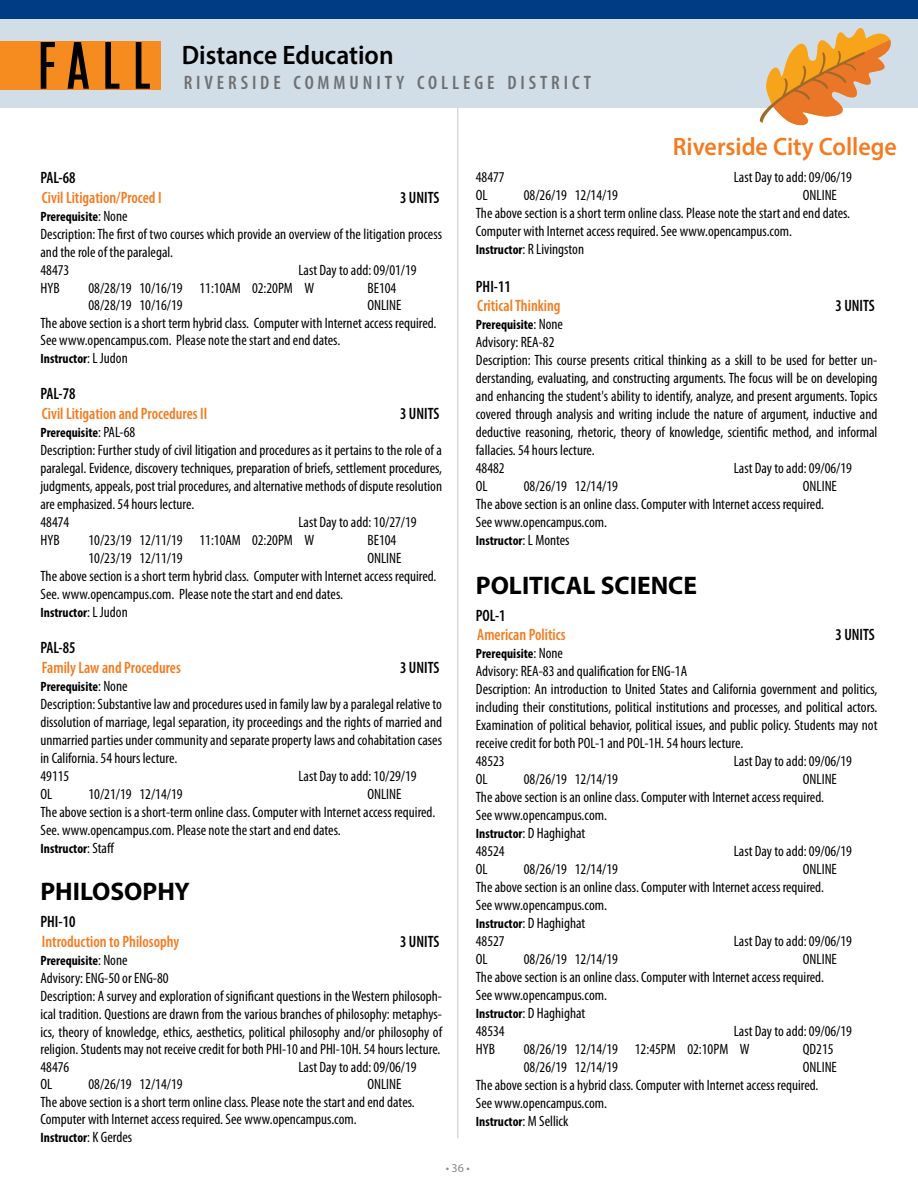
<style>
.page{position:relative;width:918px;height:1188px;background:#fff}
.page>*{position:absolute;margin:0;border:0;box-sizing:border-box;transform-origin:0 0}
.t1{font:600 26.85px "Myriad Pro";color:#000;scale:.95 1}
.t2{font:700 25.5px "Myriad Pro";color:#000}
.t3{font:600 25.2px "Myriad Pro";color:#f47b20;scale:.95 1}
.t4{font:600 condensed 19.5px "Myriad Pro";letter-spacing:.2em;color:#6f7073}
.t5{font:600 condensed 16.5px "Myriad Pro";color:#f47b20;scale:.95 1}
.t6{font:600 condensed 16.5px "Myriad Pro";color:#000;scale:.95 1}
.t7{font:condensed 15px/18px "Myriad Pro";color:#000}
.t8{font:700 condensed 13.5px "Myriad Pro";color:#000}
.t9{font:12px "Myriad Pro";color:#888a8c}
.s1{font-weight:400;font-size:15px}
.s2{font-weight:700;font-size:13.5px}
</style>
<div class="page">
<hr style="left:457px;top:84px;width:1px;height:1054px;background:#c7c8ca">
<div style="left:0;top:0;width:918px;height:108px;background:#d1dee7"></div>
<div style="left:0;top:0;width:918px;height:18px;background:#003c83"></div>
<svg style="left:760px;top:28px;width:131px;height:98px"></svg>
<div style="left:0;top:41px;width:160px;height:48px;background:#f68b1f"></div>
<svg style="left:41px;top:42px;width:109px;height:47px"></svg>
<h1 class="t1" style="left:182px;top:38px;width:225px">Distance Education</h1>
<h3 class="t4" style="left:184px;top:71px;width:409px">RIVERSIDE COMMUNITY COLLEGE DISTRICT</h3>
<h3 class="t3" style="left:673px;top:131px;width:237px">Riverside City College</h3>
<p class="t6" style="left:40px;top:167px;width:38px">PAL-68</p>
<p class="t5" style="left:42px;top:187px;width:127px">Civil Litigation/Proced I</p>
<p class="t6" style="left:400px;top:187px;width:43px">3 UNITS</p>
<p class="t8" style="left:40px;top:208px;width:89px">Prerequisite<span class="s1">: None</span></p>
<p class="t7" style="left:41px;top:225px;width:403px">Description: The first of two courses which provide an overview of the litigation process and the role of the paralegal.<br>48473</p>
<p class="t7" style="left:299px;top:261px;width:120px">Last Day to add: 09/01/19</p>
<p class="t7" style="left:41px;top:279px;width:21px">HYB</p>
<p class="t7" style="left:89px;top:279px;width:227px">08/28/19 10/16/19 11:10AM 02:20PM W</p>
<p class="t7" style="left:368px;top:279px;width:30px">BE104</p>
<p class="t7" style="left:89px;top:296px;width:96px">08/28/19 10/16/19</p>
<p class="t7" style="left:41px;top:296px;width:397px;line-height:17.5px;text-indent:327px">ONLINE<br>The above section is a short term hybrid class. Computer with Internet access required.<br>See www.opencampus.com. Please note the start and end dates.</p>
<p class="t8" style="left:40px;top:350px;width:89px">Instructor<span class="s1">: L Judon</span></p>
<p class="t6" style="left:40px;top:384px;width:38px">PAL-78</p>
<p class="t5" style="left:42px;top:403px;width:176px">Civil Litigation and Procedures II</p>
<p class="t6" style="left:400px;top:403px;width:43px">3 UNITS</p>
<p class="t8" style="left:40px;top:424px;width:96px">Prerequisite<span class="s1">: PAL-68</span></p>
<p class="t7" style="left:41px;top:441px;width:403px">Description: Further study of civil litigation and procedures as it pertains to the role of a paralegal. Evidence, discovery techniques, preparation of briefs, settlement procedures, judgments, appeals, post trial procedures, and alternative methods of dispute resolution are emphasized. 54 hours lecture.<br>48474</p>
<p class="t7" style="left:299px;top:513px;width:120px">Last Day to add: 10/27/19</p>
<p class="t7" style="left:41px;top:531px;width:21px">HYB</p>
<p class="t7" style="left:89px;top:531px;width:227px">10/23/19 12/11/19 11:10AM 02:20PM W</p>
<p class="t7" style="left:368px;top:531px;width:30px">BE104</p>
<p class="t7" style="left:89px;top:549px;width:96px">10/23/19 12/11/19</p>
<p class="t7" style="left:41px;top:549px;width:397px;text-indent:327px">ONLINE<br>The above section is a short term hybrid class. Computer with Internet access required.<br>See. www.opencampus.com. Please note the start and end dates.</p>
<p class="t8" style="left:40px;top:604px;width:89px">Instructor<span class="s1">: L Judon</span></p>
<p class="t6" style="left:40px;top:638px;width:38px">PAL-85</p>
<p class="t5" style="left:42px;top:658px;width:148px">Family Law and Procedures</p>
<p class="t6" style="left:400px;top:658px;width:43px">3 UNITS</p>
<p class="t8" style="left:40px;top:678px;width:89px">Prerequisite<span class="s1">: None</span></p>
<p class="t7" style="left:41px;top:695px;width:403px">Description: Substantive law and procedures used in family law by a paralegal relative to dissolution of marriage, legal separation, ity proceedings and the rights of married and unmarried parties under community and separate property laws and cohabitation cases in California. 54 hours lecture.<br>49115</p>
<p class="t7" style="left:299px;top:767px;width:120px">Last Day to add: 10/29/19</p>
<p class="t7" style="left:41px;top:785px;width:396px;text-indent:327px">ONLINE<br>The above section is a short-term online class. Computer with Internet access required.<br>See. www.opencampus.com. Please note the start and end dates.</p>
<p class="t8" style="left:40px;top:840px;width:75px">Instructor<span class="s1">: Staff</span></p>
<h2 class="t2" style="left:40px;top:875px;width:151px">PHILOSOPHY</h2>
<p class="t6" style="left:40px;top:911px;width:38px">PHI-10</p>
<p class="t5" style="left:42px;top:931px;width:146px">Introduction to Philosophy</p>
<p class="t6" style="left:400px;top:931px;width:43px">3 UNITS</p>
<p class="t8" style="left:40px;top:952px;width:89px">Prerequisite<span class="s1">: None</span></p>
<p class="t7" style="left:41px;top:969px;width:403px">Advisory: ENG-50 or ENG-80<br>Description: A survey and exploration of significant questions in the Western philosoph&shy;ical tradition. Questions are drawn from the various branches of philosophy: metaphys&shy;ics, theory of knowledge, ethics, aesthetics, political philosophy and/or philosophy of religion. Students may not receive credit for both PHI-10 and PHI-10H. 54 hours lecture.<br>48476</p>
<p class="t7" style="left:41px;top:785px;width:13px">OL</p>
<p class="t7" style="left:89px;top:785px;width:96px">10/21/19 12/14/19</p>
<p class="t7" style="left:299px;top:1058px;width:120px">Last Day to add: 09/06/19</p>
<p class="t7" style="left:41px;top:1075px;width:376px;line-height:17.5px;text-indent:327px">ONLINE<br>The above section is a short term online class. Please note the start and end dates.<br>Computer with Internet access required. See www.opencampus.com.</p>
<p class="t8" style="left:40px;top:1129px;width:93px">Instructor<span class="s1">: K Gerdes</span></p>
<p class="t7" style="left:41px;top:1075px;width:13px">OL</p>
<p class="t7" style="left:89px;top:1075px;width:96px">08/26/19 12/14/19</p>
<p class="t7" style="left:476px;top:168px;width:30px">48477</p>
<p class="t7" style="left:734px;top:168px;width:120px">Last Day to add: 09/06/19</p>
<p class="t7" style="left:476px;top:186px;width:13px">OL</p>
<p class="t7" style="left:524px;top:186px;width:96px">08/26/19 12/14/19</p>
<p class="t7" style="left:476px;top:186px;width:376px;text-indent:327px">ONLINE The above section is a short term online class. Please note the start and end dates.<br>Computer with Internet access required. See www.opencampus.com.<br><span class="s2">Instructor</span>: R Livingston</p>
<p class="t6" style="left:476px;top:276px;width:38px">PHI-11</p>
<p class="t5" style="left:477px;top:296px;width:89px">Critical Thinking</p>
<p class="t6" style="left:835px;top:296px;width:43px">3 UNITS</p>
<p class="t8" style="left:476px;top:317px;width:89px">Prerequisite<span class="s1">: None</span></p>
<p class="t7" style="left:476px;top:333px;width:403px">Advisory: REA-82<br>Description: This course presents critical thinking as a skill to be used for better un&shy;derstanding, evaluating, and constructing arguments. The focus will be on developing and enhancing the student's ability to identify, analyze, and present arguments. Topics covered through analysis and writing include the nature of argument, inductive and deductive reasoning, rhetoric, theory of knowledge, scientific method, and informal fallacies. 54 hours lecture.<br>48482</p>
<p class="t7" style="left:734px;top:459px;width:120px">Last Day to add: 09/06/19</p>
<p class="t7" style="left:476px;top:477px;width:363px;text-indent:327px">ONLINE<br>The above section is an online class. Computer with Internet access required.<br>See www.opencampus.com.</p>
<p class="t8" style="left:476px;top:533px;width:95px">Instructor<span class="s1">: L Montes</span></p>
<h2 class="t2" style="left:476px;top:569px;width:223px">POLITICAL SCIENCE</h2>
<p class="t6" style="left:476px;top:605px;width:33px">POL-1</p>
<p class="t5" style="left:477px;top:625px;width:94px">American Politics</p>
<p class="t6" style="left:835px;top:625px;width:43px">3 UNITS</p>
<p class="t8" style="left:476px;top:646px;width:89px">Prerequisite<span class="s1">: None</span></p>
<p class="t7" style="left:476px;top:662px;width:403px">Advisory: REA-83 and qualification for ENG-1A<br>Description: An introduction to United States and California government and politics, including their constitutions, political institutions and processes, and political actors.<br>Examination of political behavior, political issues, and public policy. Students may not receive credit for both POL-1 and POL-1H. 54 hours lecture.<br>48523</p>
<p class="t7" style="left:476px;top:477px;width:13px">OL</p>
<p class="t7" style="left:524px;top:477px;width:96px">08/26/19 12/14/19</p>
<p class="t7" style="left:734px;top:752px;width:120px">Last Day to add: 09/06/19</p>
<p class="t7" style="left:476px;top:770px;width:363px;text-indent:327px">ONLINE<br>The above section is an online class. Computer with Internet access required.<br>See www.opencampus.com.<br><span class="s2">Instructor</span>: D Haghighat<br>48524</p>
<p class="t7" style="left:476px;top:770px;width:13px">OL</p>
<p class="t7" style="left:524px;top:770px;width:96px">08/26/19 12/14/19</p>
<p class="t7" style="left:734px;top:842px;width:120px">Last Day to add: 09/06/19</p>
<p class="t7" style="left:476px;top:860px;width:363px;text-indent:327px">ONLINE<br>The above section is an online class. Computer with Internet access required.<br>See www.opencampus.com.<br><span class="s2">Instructor</span>: D Haghighat<br>48527</p>
<p class="t7" style="left:476px;top:860px;width:13px">OL</p>
<p class="t7" style="left:524px;top:860px;width:96px">08/26/19 12/14/19</p>
<p class="t7" style="left:734px;top:932px;width:120px">Last Day to add: 09/06/19</p>
<p class="t7" style="left:476px;top:950px;width:363px;text-indent:327px">ONLINE<br>The above section is an online class. Computer with Internet access required.<br>See www.opencampus.com.<br><span class="s2">Instructor</span>: D Haghighat<br>48534</p>
<p class="t7" style="left:476px;top:950px;width:13px">OL</p>
<p class="t7" style="left:524px;top:950px;width:96px">08/26/19 12/14/19</p>
<p class="t7" style="left:734px;top:1022px;width:120px">Last Day to add: 09/06/19</p>
<p class="t7" style="left:476px;top:1040px;width:21px">HYB</p>
<p class="t7" style="left:524px;top:1040px;width:227px">08/26/19 12/14/19 12:45PM 02:10PM W</p>
<p class="t7" style="left:803px;top:1040px;width:32px">QD215</p>
<p class="t7" style="left:524px;top:1058px;width:96px">08/26/19 12/14/19</p>
<p class="t7" style="left:476px;top:1058px;width:363px;text-indent:327px">ONLINE<br>The above section is a hybrid class. Computer with Internet access required.<br>See www.opencampus.com.</p>
<p class="t8" style="left:476px;top:1114px;width:94px">Instructor<span class="s1">: M Sellick</span></p>
<p class="t9" style="left:446px;top:1160px;width:26px">• 36 •</p>
</div>
